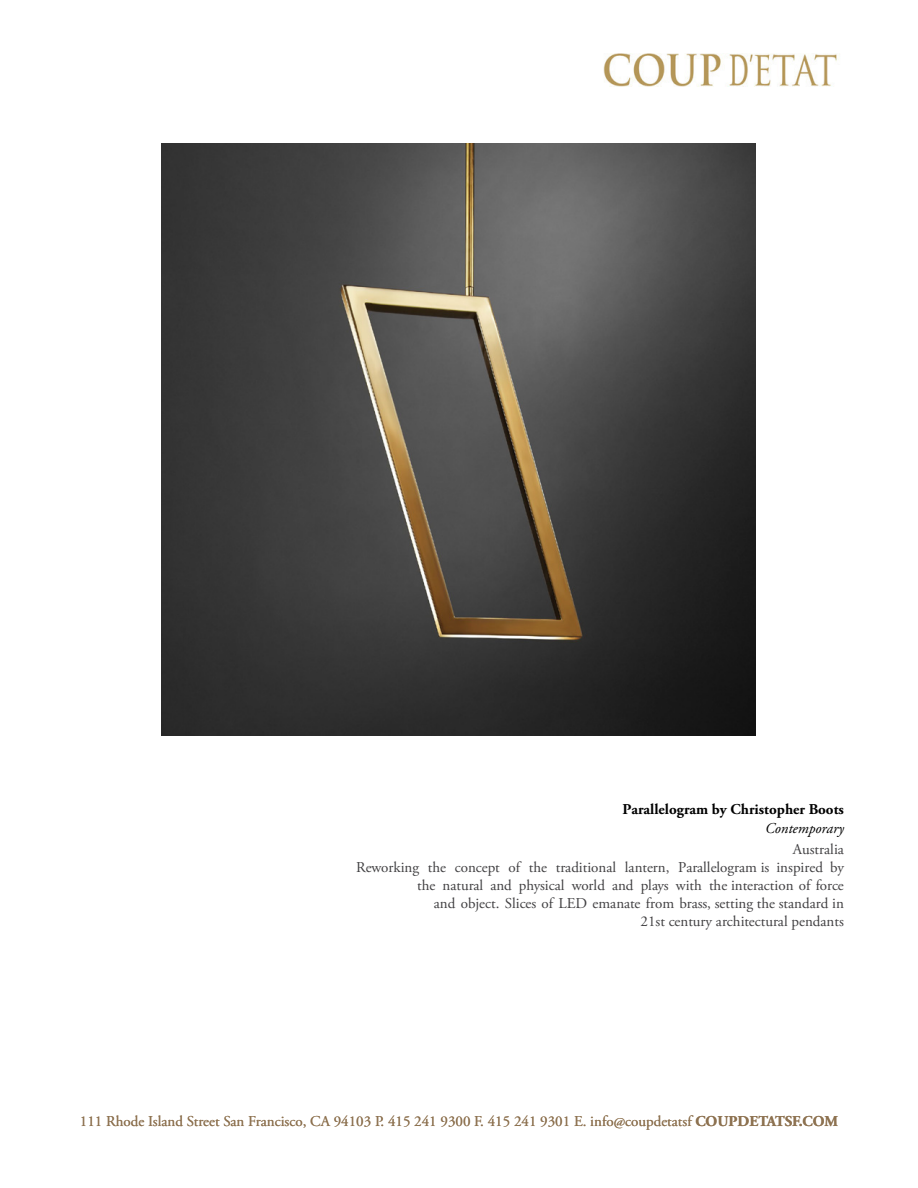
<style>
.page{position:relative;width:918px;height:1188px;background:#fff}
.page>*{position:absolute;margin:0;border:0;box-sizing:border-box;transform-origin:0 0}
.t1{font:15px/18px "Adobe Garamond Pro";color:#414042;text-align:right}
.t2{font:15px "Adobe Garamond Pro";color:#8d7251}
.t3{font:700 15px "Adobe Garamond Pro";color:#000}
.t4{font:italic 15px "Adobe Garamond Pro";color:#000}
.s1{color:#9d8364}
.s2{font-weight:700;color:#9d8364}
</style>
<div class="page">
<img style="left:603px;top:54px;width:237px;height:33px">
<img style="left:162px;top:144px;width:594px;height:591px">
<p class="t3" style="left:622px;top:801px;width:223px">Parallelogram by Christopher Boots</p>
<p class="t4" style="left:765px;top:820px;width:80px">Contemporary</p>
<p class="t1" style="left:356px;top:841px;width:489px">Australia<br>Reworking the concept of the traditional lantern, Parallelogram is inspired by the natural and physical world and plays with the interaction of force<br>and object. Slices of LED emanate from brass, setting the standard in<br>21st century architectural pendants</p>
<p class="t2" style="left:80px;top:1112px;width:305px">111 Rhode <span class="s1">Island Street San F</span>rancisco, CA 94103 <span class="s1">P</span></p>
<p class="t2" style="left:381px;top:1112px;width:459px">. 415 241 9300 <span class="s1">F</span>. 415 241 9301 E. info@coupdetatsf <span class="s2">COUPDETATSF.COM</span></p>
</div>
